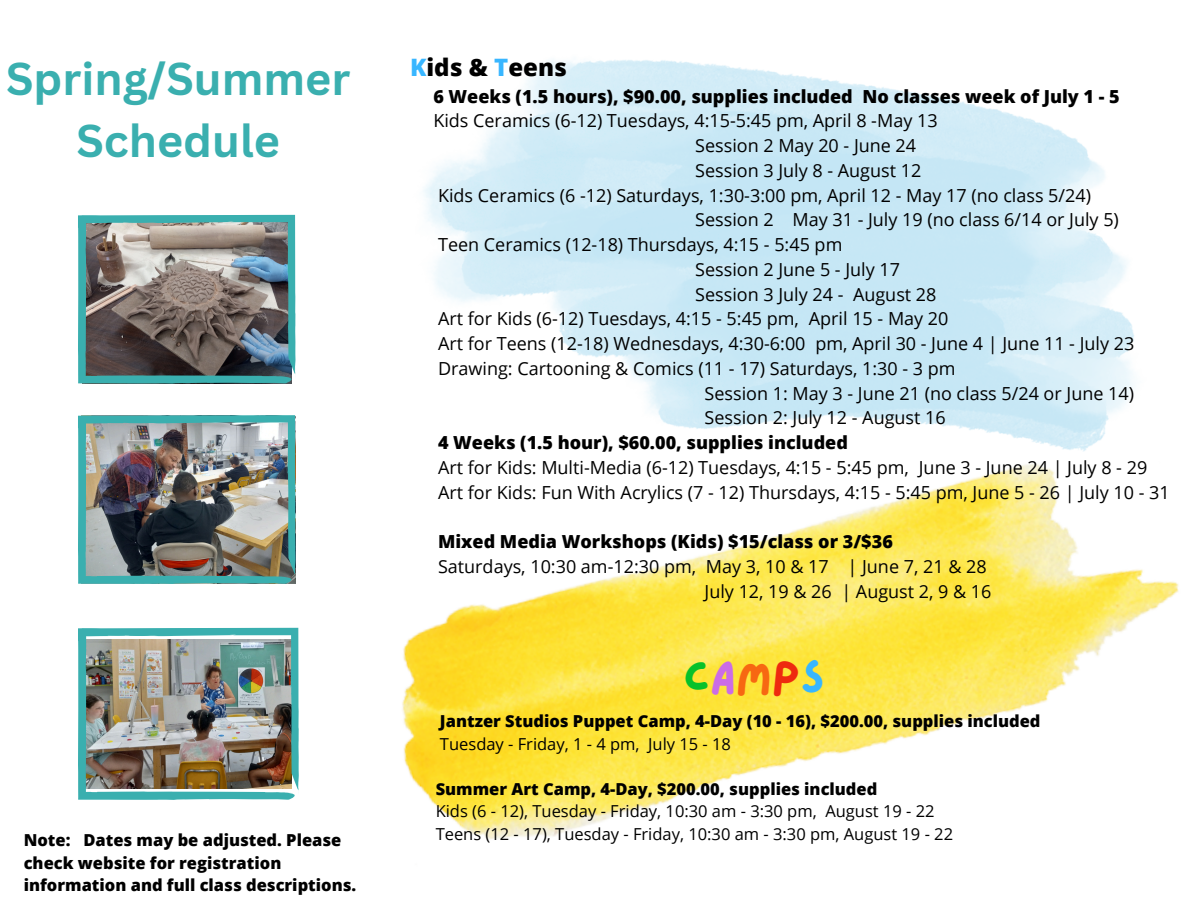
<style>
.page{position:relative;width:1188px;height:918px;background:#fff}
.page>*{position:absolute;margin:0;border:0;box-sizing:border-box;transform-origin:0 0}
.t1{font:45px "Lazydog";color:#07c12a}
.t2{font:700 44.85px/61.8px "Canva Sans";color:#3aafaf;text-align:center}
.t3{font:800 24px "Open Sans";color:#000}
.t4{font:18px "Open Sans";color:#000}
.t5{font:800 18px "Open Sans";color:#000}
.t6{font:800 16.5px/22.5px "Open Sans";color:#000}
.t7{font:16.5px "Open Sans";color:#000}
.s1{color:#38b6ff}
.s2{color:#cb6ce6}
.s3{color:#f76812}
.s4{color:#ee2a0f}
</style>
<div class="page">
<img style="left:78px;top:415px;width:218px;height:169px">
<img style="left:78px;top:215px;width:218px;height:169px">
<img style="left:78px;top:628px;width:221px;height:172px">
<img style="left:402px;top:464px;width:777px;height:375px">
<p class="t2" style="left:6px;top:47px;width:346px">Spring/Summer<br>Schedule</p>
<p class="t3" style="left:410px;top:50px;width:158px"><span class="s1">K</span>ids &amp; <span class="s1">T</span>eens</p>
<p class="t5" style="left:433px;top:83px;width:688px">6 Weeks (1.5 hours), $90.00, supplies included No classes week of July 1 - 5</p>
<p class="t4" style="left:433px;top:108px;width:506px">Kids Ceramics (6-12) Tuesdays, 4:15-5:45 pm, April 8 -May 13</p>
<p class="t4" style="left:695px;top:133px;width:222px">Session 2 May 20 - June 24</p>
<p class="t4" style="left:695px;top:158px;width:228px">Session 3 July 8 - August 12</p>
<p class="t4" style="left:438px;top:182px;width:655px">Kids Ceramics (6 -12) Saturdays, 1:30-3:00 pm, April 12 - May 17 (no class 5/24)</p>
<p class="t4" style="left:695px;top:207px;width:425px">Session 2 May 31 - July 19 (no class 6/14 or July 5)</p>
<p class="t4" style="left:438px;top:232px;width:406px">Teen Ceramics (12-18) Thursdays, 4:15 - 5:45 pm</p>
<p class="t4" style="left:695px;top:257px;width:206px">Session 2 June 5 - July 17</p>
<p class="t4" style="left:695px;top:281px;width:243px">Session 3 July 24 - August 28</p>
<p class="t4" style="left:438px;top:306px;width:512px">Art for Kids (6-12) Tuesdays, 4:15 - 5:45 pm, April 15 - May 20</p>
<p class="t4" style="left:438px;top:331px;width:698px">Art for Teens (12-18) Wednesdays, 4:30-6:00 pm, April 30 - June 4 | June 11 - July 23</p>
<p class="t4" style="left:438px;top:356px;width:519px">Drawing: Cartooning &amp; Comics (11 - 17) Saturdays, 1:30 - 3 pm</p>
<p class="t4" style="left:705px;top:380px;width:431px">Session 1: May 3 - June 21 (no class 5/24 or June 14)</p>
<p class="t4" style="left:705px;top:405px;width:243px">Session 2: July 12 - August 16</p>
<p class="t5" style="left:438px;top:430px;width:411px">4 Weeks (1.5 hour), $60.00, supplies included</p>
<p class="t4" style="left:438px;top:455px;width:711px">Art for Kids: Multi-Media (6-12) Tuesdays, 4:15 - 5:45 pm, June 3 - June 24 | July 8 - 29</p>
<p class="t4" style="left:438px;top:479px;width:733px">Art for Kids: Fun With Acrylics (7 - 12) Thursdays, 4:15 - 5:45 pm, June 5 - 26 | July 10 - 31</p>
<p class="t5" style="left:438px;top:529px;width:456px">Mixed Media Workshops (Kids) $15/class or 3/$36</p>
<p class="t4" style="left:438px;top:554px;width:550px">Saturdays, 10:30 am-12:30 pm, May 3, 10 &amp; 17 | June 7, 21 &amp; 28</p>
<p class="t4" style="left:705px;top:578px;width:288px">July 12, 19 &amp; 26 | August 2, 9 &amp; 16</p>
<h1 class="t6" style="left:24px;top:828px;width:334px">Note: Dates may be adjusted. Please check website for registration information and full class descriptions.</h1>
<p class="t1" style="left:684px;top:655px;width:143px">C<span class="s2">A</span><span class="s3">M</span><span class="s4">P</span><span class="s1">S</span></p>
<p class="t6" style="left:440px;top:709px;width:602px">Jantzer Studios Puppet Camp, 4-Day (10 - 16), $200.00, supplies included</p>
<p class="t7" style="left:440px;top:732px;width:293px">Tuesday - Friday, 1 - 4 pm, July 15 - 18</p>
<p class="t6" style="left:436px;top:777px;width:443px">Summer Art Camp, 4-Day, $200.00, supplies included</p>
<p class="t7" style="left:436px;top:799px;width:500px">Kids (6 - 12), Tuesday - Friday, 10:30 am - 3:30 pm, August 19 - 22</p>
<p class="t7" style="left:436px;top:822px;width:519px">Teens (12 - 17), Tuesday - Friday, 10:30 am - 3:30 pm, August 19 - 22</p>
</div>
